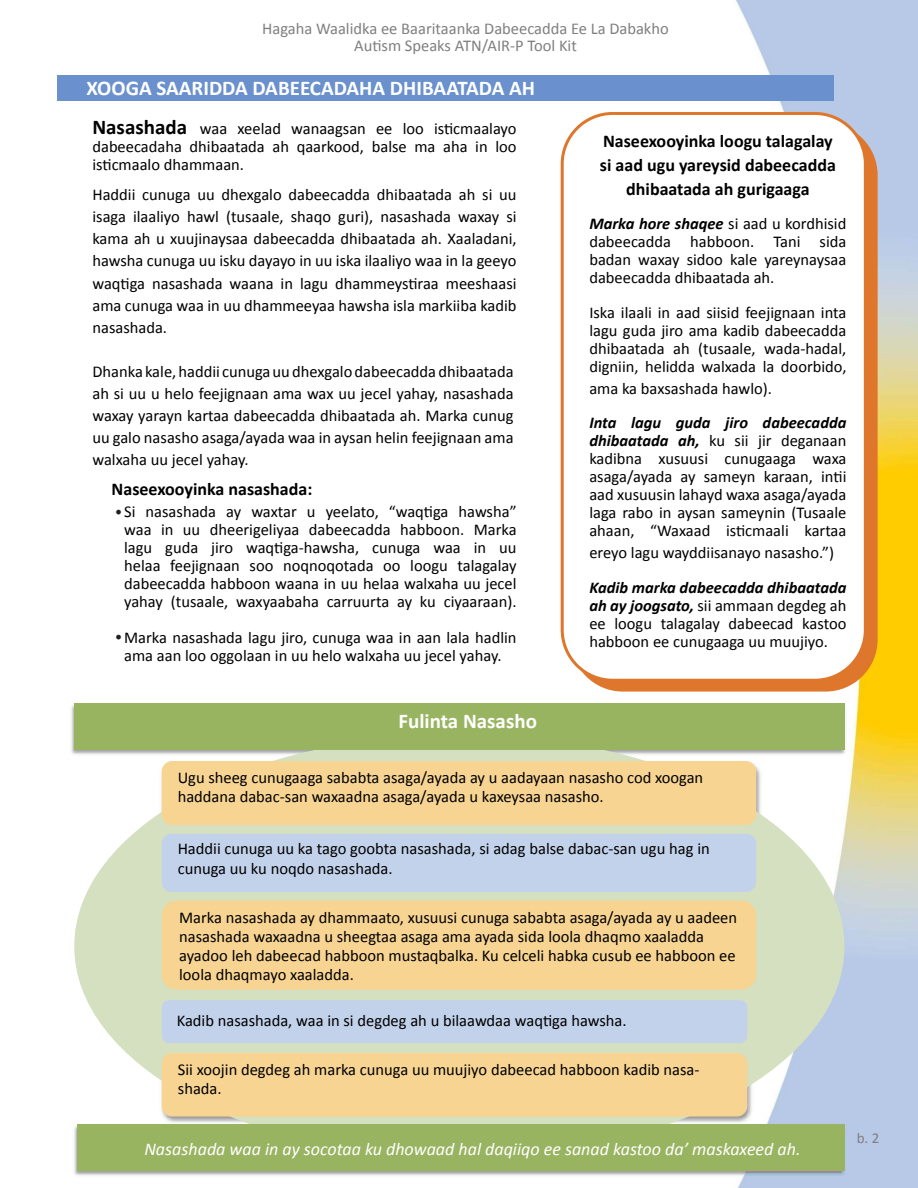
<style>
.page{position:relative;width:918px;height:1188px;background:#fff}
.page>*{position:absolute;margin:0;border:0;box-sizing:border-box;transform-origin:0 0}
.Paragraph_Style2{font:700 21px "Calibri";color:#fff}
.Paragraph_Style24{font:700 18px/23.9px "Calibri";color:#000;text-align:center}
.Paragraph_Style28{font:italic 18px "Calibri";color:#fff}
.Paragraph_Style18{font:700 18px "Calibri";color:#000}
.t1{font:18px "Minion Pro";color:#231f20}
.Paragraph_Style11{font:16.5px/18px "Calibri";color:#000;text-align:justify}
.Paragraph_Style18-2{font:16.5px/18px "Calibri";color:#000;text-align:justify}
.Paragraph_Style22{font:16.5px/21.9px "Calibri";color:#000;text-align:justify}
.Paragraph_Style27{font:16.5px/19px "Calibri";color:#000}
.Paragraph_Style2-2{font:16.5px/18px "Calibri";color:#000;text-align:justify}
.Paragraph_Style25{font:16.5px/19px "Calibri";color:#000}
.Paragraph_Style3{font:16.5px/18px "Calibri";color:#000;text-align:justify}
.Paragraph_Style26{font:16.5px/19px "Calibri";color:#000}
.Paragraph_Style1{font:16.5px/16.5px "Calibri";color:#7f7f7f;text-align:center}
.Paragraph_Style21{font:16.5px/18.8px "Calibri";color:#000}
.Paragraph_Style2-3{font:15px "Calibri";color:#7f7f7f}
.s1{font-weight:700;font-size:21px}
.s2{font-family:"Minion Pro";font-size:18px;color:#231f20}
.s3{font-weight:700;font-style:italic}
</style>
<div class="page">
<img style="left:57px;top:0;width:861px;height:1188px">
<div style="left:57px;top:76px;width:777px;height:25px;background:#6a91cd"></div>
<svg style="left:74px;top:750px;width:770px;height:408px;fill:#d5e0c0"></svg>
<div style="left:74px;top:704px;width:771px;height:46px;background:#99b461"></div>
<div style="left:162px;top:761px;width:594px;height:64px;background:#f7d492"></div>
<div style="left:162px;top:834px;width:594px;height:58px;background:#c3d2eb"></div>
<div style="left:162px;top:901px;width:594px;height:89px;background:#f7d492"></div>
<div style="left:162px;top:1000px;width:585px;height:43px;background:#c3d2eb"></div>
<div style="left:162px;top:1053px;width:585px;height:64px;background:#f7d492"></div>
<div style="left:77px;top:1124px;width:767px;height:47px;background:#99b461"></div>
<svg style="left:569px;top:122px;width:310px;height:571px;background:#e19048"></svg>
<svg style="left:559px;top:110px;width:309px;height:573px"></svg>
<div style="left:80px;top:112px;width:436px;height:567px;background:#fff"></div>
<p class="Paragraph_Style1" style="left:262px;top:20px;width:408px">Hagaha Waalidka ee Baaritaanka Dabeecadda Ee La Dabakho<br>Autism Speaks ATN/AIR-P Tool Kit</p>
<p class="Paragraph_Style2" style="left:86px;top:74px;width:450px">XOOGA SAARIDDA DABEECADAHA DHIBAATADA AH</p>
<p class="Paragraph_Style3" style="left:92px;top:120px;width:426px"><span class="s1">Nasashada</span> waa xeelad wanaagsan ee loo isticmaalayo dabeecadaha dhibaatada ah qaarkood, balse ma aha in loo isticmaalo dhammaan.</p>
<p class="Paragraph_Style11" style="left:92px;top:183px;width:426px;line-height:22.2px">Haddii cunuga uu dhexgalo dabeecadda dhibaatada ah si uu isaga ilaaliyo hawl (tusaale, shaqo guri), nasashada waxay si kama ah u xuujinaysaa dabeecadda dhibaatada ah. Xaaladani, hawsha cunuga uu isku dayayo in uu iska ilaaliyo waa in la geeyo waqtiga nasashada waana in lagu dhammeystiraa meeshaasi ama cunuga waa in uu dhammeeyaa hawsha isla markiiba kadib nasashada.</p>
<p class="Paragraph_Style22" style="left:92px;top:361px;width:423px">Dhanka kale, haddii cunuga uu dhexgalo dabeecadda dhibaatada ah si uu u helo feejignaan ama wax uu jecel yahay, nasashada waxay yarayn kartaa dabeecadda dhibaatada ah. Marka cunug uu galo nasasho asaga/ayada waa in aysan helin feejignaan ama walxaha uu jecel yahay.</p>
<p class="Paragraph_Style11" style="left:115px;top:503px;width:403px"><span class="s2">•</span>Si nasashada ay waxtar u yeelato, “waqtiga hawsha”</p>
<p class="Paragraph_Style24" style="left:600px;top:129px;width:237px">Naseexooyinka loogu talagalay si aad ugu yareysid dabeecadda dhibaatada ah gurigaaga</p>
<p class="Paragraph_Style11" style="left:589px;top:215px;width:259px"><span class="s3">Marka hore shaqee</span> si aad u kordhisid dabeecadda habboon. Tani sida badan waxay sidoo kale yareynaysaa dabeecadda dhibaatada ah.</p>
<p class="Paragraph_Style11" style="left:589px;top:303px;width:259px">Iska ilaali in aad siisid feejignaan inta lagu guda jiro ama kadib dabeecadda dhibaatada ah (tusaale, wada-hadal, digniin, helidda walxada la doorbido,</p>
<p class="Paragraph_Style11" style="left:589px;top:379px;width:184px">ama ka baxsashada hawlo).</p>
<p class="Paragraph_Style11" style="left:589px;top:414px;width:259px"><span class="s3">Inta lagu guda jiro dabeecadda dhibaatada ah,</span> ku sii jir deganaan kadibna xusuusi cunugaaga waxa asaga/ayada ay sameyn karaan, intii aad xusuusin lahayd waxa asaga/ayada laga rabo in aysan sameynin (Tusaale ahaan, “Waxaad isticmaali kartaa</p>
<p class="Paragraph_Style11" style="left:589px;top:544px;width:246px">ereyo lagu wayddiisanayo nasasho.”)</p>
<p class="Paragraph_Style2-2" style="left:589px;top:578px;width:259px"><span class="s3">Kadib marka dabeecadda dhibaatada ah ay joogsato,</span> sii ammaan degdeg ah ee loogu talagalay dabeecad kastoo habboon ee cunugaaga uu muujiyo.</p>
<p class="Paragraph_Style18" style="left:112px;top:478px;width:202px">Naseexooyinka nasashada:</p>
<p class="Paragraph_Style18-2" style="left:124px;top:521px;width:394px">waa in uu dheerigeliyaa dabeecadda habboon. Marka lagu guda jiro waqtiga-hawsha, cunuga waa in uu helaa feejignaan soo noqnoqotada oo loogu talagalay dabeecadda habboon waana in uu helaa walxaha uu jecel yahay (tusaale, waxyaabaha carruurta ay ku ciyaaraan).</p>
<p class="Paragraph_Style18-2" style="left:124px;top:629px;width:394px">Marka nasashada lagu jiro, cunuga waa in aan lala hadlin ama aan loo oggolaan in uu helo walxaha uu jecel yahay.</p>
<p class="t1" style="left:115px;top:623px;width:9px">•</p>
<p class="Paragraph_Style2" style="left:399px;top:708px;width:140px">Fulinta Nasasho</p>
<p class="Paragraph_Style25" style="left:178px;top:768px;width:527px">Ugu sheeg cunugaaga sababta asaga/ayada ay u aadayaan nasasho cod xoogan haddana dabac-san waxaadna asaga/ayada u kaxeysaa nasasho.</p>
<p class="Paragraph_Style26" style="left:178px;top:840px;width:534px">Haddii cunuga uu ka tago goobta nasashada, si adag balse dabac-san ugu hag in cunuga uu ku noqdo nasashada.</p>
<p class="Paragraph_Style27" style="left:179px;top:908px;width:560px">Marka nasashada ay dhammaato, xusuusi cunuga sababta asaga/ayada ay u aadeen nasashada waxaadna u sheegtaa asaga ama ayada sida loola dhaqmo xaaladda ayadoo leh dabeecad habboon mustaqbalka. Ku celceli habka cusub ee habboon ee loola dhaqmayo xaaladda.</p>
<p class="Paragraph_Style2-2" style="left:177px;top:1011px;width:451px">Kadib nasashada, waa in si degdeg ah u bilaawdaa waqtiga hawsha.</p>
<p class="Paragraph_Style21" style="left:178px;top:1060px;width:523px">Sii xoojin degdeg ah marka cunuga uu muujiyo dabeecad habboon kadib nasa&shy;shada.</p>
<p class="Paragraph_Style28" style="left:144px;top:1136px;width:658px">Nasashada waa in ay socotaa ku dhowaad hal daqiiqo ee sanad kastoo da’ maskaxeed ah.</p>
<p class="Paragraph_Style2-3" style="left:857px;top:1129px;width:24px">b. 2</p>
</div>
